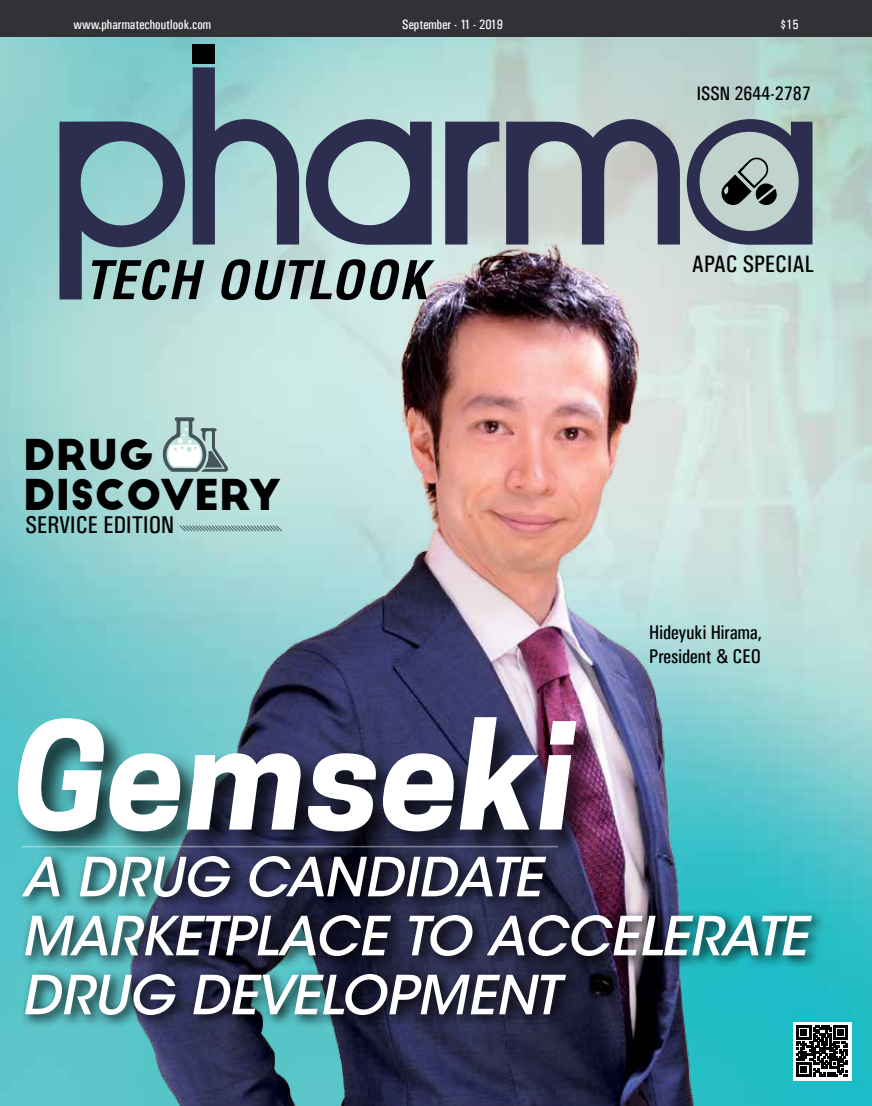
<style>
.page{position:relative;width:872px;height:1106px;background:#fff}
.page>*{position:absolute;margin:0;border:0;box-sizing:border-box;transform-origin:0 0}
.t1{font:italic 700 140.4px "Cooper Hewitt";color:#fff}
.t2{font:italic 500 53.4px/58.9px "ITC Avant Garde Std";letter-spacing:-.01em;color:#fff}
.t3{font:41.55px/40.2px "Big John";color:#000}
.t4{font:500 condensed 24.3px "Univers";color:#000}
.t5{font:500 condensed 23.85px "Univers";color:#000}
.t6{font:500 condensed 19.8px/23.9px "Univers";color:#000}
.t7{font:500 condensed 19.5px "Univers";color:#000}
.t8{font:500 condensed 13.5px "Univers";color:#fff}
</style>
<div class="page">
<img style="left:0;top:37px;width:872px;height:1069px">
<img style="left:124px;top:151px;width:748px;height:955px">
<svg style="left:59px;top:67px;width:753px;height:232px;background:#8ca1a9"></svg>
<svg style="left:92px;top:259px;width:112px;height:41px;background:#627977"></svg>
<svg style="left:220px;top:259px;width:214px;height:41px;background:#6f7e7d"></svg>
<div style="left:0;top:0;width:872px;height:37px;background:#323136"></div>
<div style="left:699px;top:132px;width:99px;height:99px;background:#c0d3cd;border-radius:50%"></div>
<div style="left:192px;top:45px;width:23px;height:19px;background:#000"></div>
<svg style="left:793px;top:1022px;width:58px;height:58px"></svg>
<svg style="left:796px;top:1025px;width:51px;height:51px"></svg>
<svg style="left:721px;top:157px;width:56px;height:48px"></svg>
<div style="left:14px;top:712px;width:590px;height:148px;background:#000;opacity:.75"></div>
<div style="left:17px;top:849px;width:809px;height:179px;background:#000;opacity:.93"></div>
<hr style="left:21px;top:845px;width:537px;height:2px;background:#fff">
<svg style="left:178px;top:524px;width:105px;height:8px"></svg>
<svg style="left:159px;top:417px;width:69px;height:55px"></svg>
<p class="t8" style="left:73px;top:16px;width:139px">www.pharmatechoutlook.com</p>
<p class="t8" style="left:402px;top:16px;width:102px">September - 11 - 2019</p>
<p class="t8" style="left:780px;top:16px;width:20px">$15</p>
<p class="t7" style="left:696px;top:82px;width:116px">ISSN 2644-2787</p>
<p class="t3" style="left:23px;top:436px;width:259px">DRUG<br>DISCOVERY</p>
<p class="t4" style="left:26px;top:510px;width:150px">SERVICE EDITION</p>
<p class="t5" style="left:692px;top:250px;width:124px">APAC SPECIAL</p>
<p class="t6" style="left:649px;top:620px;width:114px">Hideyuki Hirama,<br>President &amp; CEO</p>
<h1 class="t1" style="left:13px;top:693px;width:564px">Gemseki</h1>
<p class="t2" style="left:21px;top:848px;width:787px">A DRUG CANDIDATE<br>MARKETPLACE TO ACCELERATE<br>DRUG DEVELOPMENT</p>
</div>
